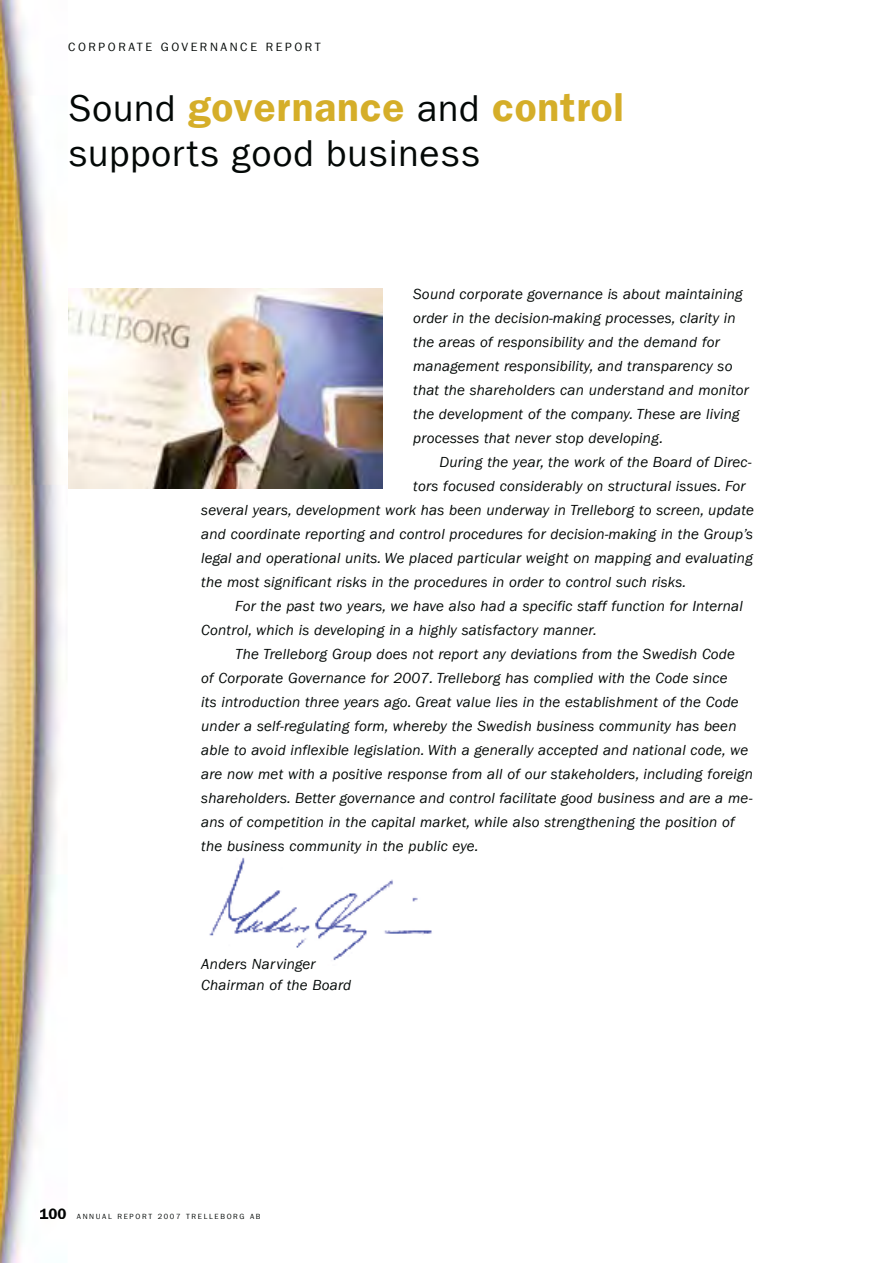
<style>
.page{position:relative;width:893px;height:1263px;background:#fff}
.page>*{position:absolute;margin:0;border:0;box-sizing:border-box;transform-origin:0 0}
.t1{font:40.5px "Franklin Gothic LT Com Dm";letter-spacing:.02em;color:#d5ae29}
.t2{font:37.5px "Franklin Gothic LT Com";letter-spacing:.02em;color:#030806}
.t3{font:italic 15px/24px "Franklin Gothic LT Com";letter-spacing:.015em;color:#030806}
.t4{font:12px "Franklin Gothic LT Com";letter-spacing:.215em;color:#030806}
.t5{font:7.5px "Franklin Gothic LT Com";letter-spacing:.22em;color:#030806}
.s1{font-family:"Franklin Gothic LT Com";font-size:37.5px;color:#030806}
.s2{font-family:"Franklin Gothic LT Com Dm";font-size:15px}
</style>
<div class="page">
<img style="left:209px;top:857px;width:223px;height:104px">
<img style="left:68px;top:289px;width:315px;height:200px">
<img style="left:0;top:0;width:60px;height:1263px">
<img style="left:40px;top:1208px;width:20px;height:11px">
<p class="t4" style="left:68px;top:40px;width:254px">CORPORATE GOVERNANCE REPORT</p>
<h1 class="t1" style="left:68px;top:83px;width:558px"><span class="s1">Sound</span> governance <span class="s1">and</span> control</h1>
<h2 class="t2" style="left:68px;top:131px;width:414px">supports good business</h2>
<p class="t3" style="left:413px;top:282px;width:337px">Sound corporate governance is about maintaining order in the decision-making processes, clarity in the areas of responsibility and the demand for management responsibility, and transparency so that the shareholders can understand and monitor the development of the company. These are living processes that never stop developing.</p>
<p class="t3" style="left:439px;top:450px;width:314px">During the year, the work of the Board of Direc-</p>
<p class="t3" style="left:413px;top:474px;width:334px">tors focused considerably on structural issues. For</p>
<p class="t3" style="left:201px;top:498px;width:554px">several years, development work has been underway in Trelleborg to screen, update</p>
<p class="t3" style="left:201px;top:522px;width:553px">and coordinate reporting and control procedures for decision-making in the Group’s</p>
<p class="t3" style="left:201px;top:546px;width:553px">legal and operational units. We placed particular weight on mapping and evaluating</p>
<p class="t3" style="left:201px;top:570px;width:486px">the most significant risks in the procedures in order to control such risks.</p>
<p class="t3" style="left:235px;top:594px;width:509px">For the past two years, we have also had a specific staff function for Internal</p>
<p class="t3" style="left:201px;top:618px;width:397px">Control, which is developing in a highly satisfactory manner.</p>
<p class="t3" style="left:235px;top:642px;width:501px">The Trelleborg Group does not report any deviations from the Swedish Code</p>
<p class="t3" style="left:201px;top:666px;width:528px">of Corporate Governance for 2007. Trelleborg has complied with the Code since</p>
<p class="t3" style="left:201px;top:690px;width:539px">its introduction three years ago. Great value lies in the establishment of the Code</p>
<p class="t3" style="left:201px;top:714px;width:537px">under a self-regulating form, whereby the Swedish business community has been</p>
<p class="t3" style="left:201px;top:738px;width:548px">able to avoid inflexible legislation. With a generally accepted and national code, we</p>
<p class="t3" style="left:201px;top:762px;width:553px">are now met with a positive response from all of our stakeholders, including foreign</p>
<p class="t3" style="left:201px;top:786px;width:553px">shareholders. Better governance and control facilitate good business and are a me-</p>
<p class="t3" style="left:201px;top:810px;width:535px">ans of competition in the capital market, while also strengthening the position of</p>
<p class="t3" style="left:201px;top:834px;width:279px">the business community in the public eye.</p>
<p class="t3" style="left:201px;top:954px;width:152px;line-height:21px">Anders Narvinger<br>Chairman of the Board</p>
<p class="t5" style="left:40px;top:1212px;width:223px"><span class="s2">100</span> ANNUAL REPORT 2007 TRELLEBORG AB</p>
</div>
